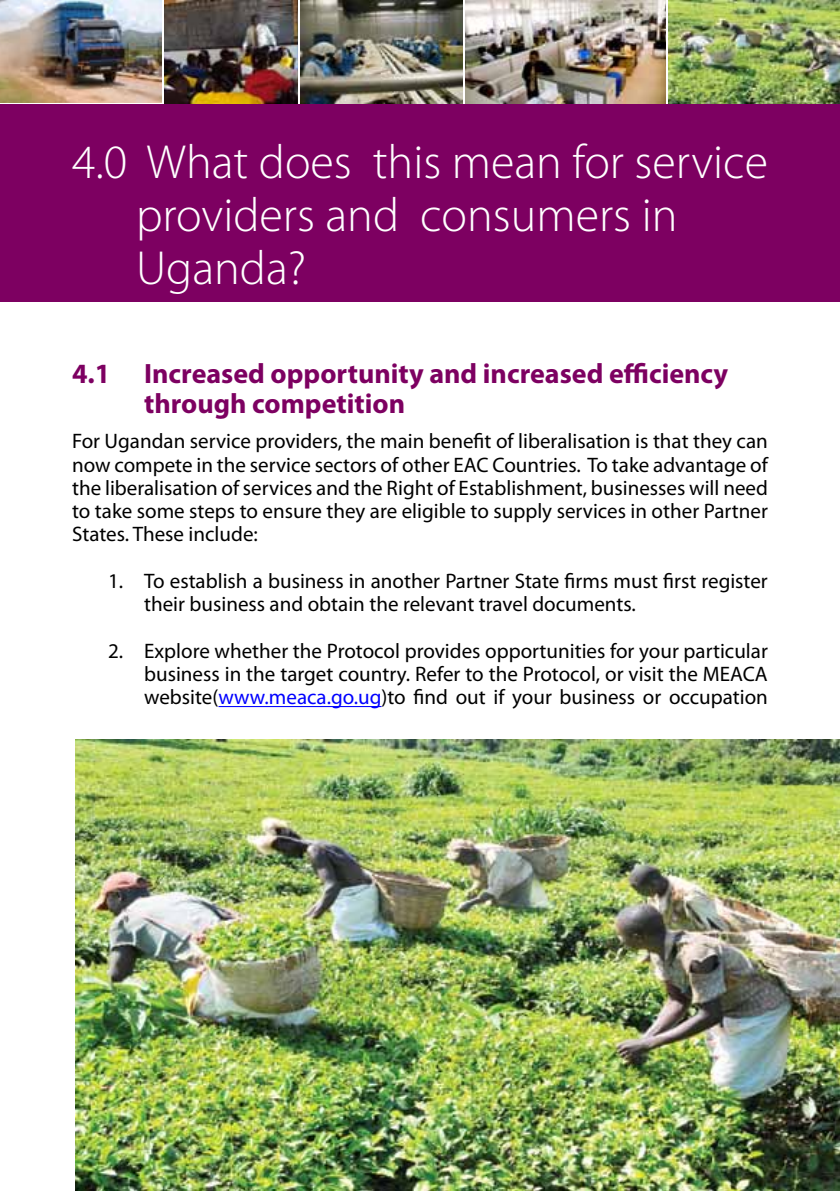
<style>
.page{position:relative;width:840px;height:1191px;background:#fff}
.page>*{position:absolute;margin:0;border:0;box-sizing:border-box;transform-origin:0 0}
.t1{font:300 48px/52.8px "Myriad Pro";color:#fff}
.t2{font:700 28px/30.8px "Myriad Pro";color:#7d0061}
.t3{font:21px/23.2px "Myriad Pro";color:#000;text-align:justify}
.s1{color:#00f}
</style>
<div class="page">
<div style="left:0;top:105px;width:839px;height:197px;background:#7d0061"></div>
<img style="left:0;top:0;width:161px;height:103px">
<img style="left:164px;top:0;width:133px;height:104px">
<img style="left:300px;top:0;width:162px;height:104px">
<img style="left:465px;top:0;width:200px;height:103px">
<img style="left:668px;top:0;width:171px;height:104px">
<hr style="left:218px;top:706px;width:163px;height:1px;background:#00f">
<img style="left:75px;top:740px;width:764px;height:451px">
<h1 class="t1" style="left:136px;top:135px;width:633px;text-indent:-64px">4.0 What does this mean for service providers and consumers in<br>Uganda?</h1>
<h2 class="t2" style="left:144px;top:357px;width:585px;text-indent:-72px">4.1 Increased opportunity and increased efficiency through competition</h2>
<p class="t3" style="left:72px;top:429px;width:697px">For Ugandan service providers, the main benefit of liberalisation is that they can now compete in the service sectors of other EAC Countries. To take advantage of the liberalisation of services and the Right of Establishment, businesses will need to take some steps to ensure they are eligible to supply services in other Partner States. These include:</p>
<p class="t3" style="left:144px;top:569px;width:624px;text-indent:-36px">1. To establish a business in another Partner State firms must first register their business and obtain the relevant travel documents.</p>
<p class="t3" style="left:144px;top:639px;width:625px;text-indent:-36px">2. Explore whether the Protocol provides opportunities for your particular business in the target country. Refer to the Protocol, or visit the MEACA website(<span class="s1">www.meaca.go.ug</span>)to find out if your business or occupation</p>
</div>
